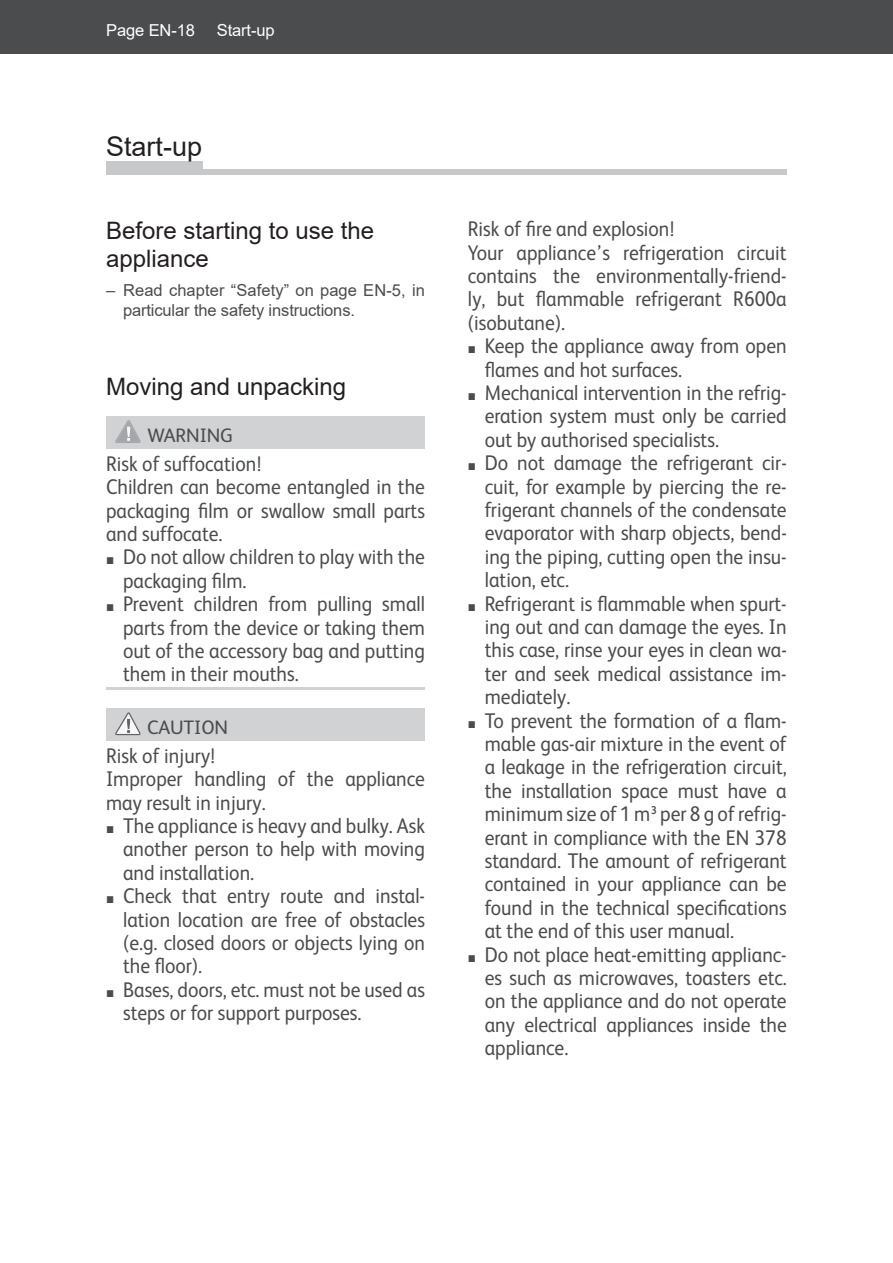
<style>
.page{position:relative;width:893px;height:1263px;background:#fff}
.page>*{position:absolute;margin:0;border:0;box-sizing:border-box;transform-origin:0 0}
.t1{font:27px "Arial";color:#231f20}
.t2{font:24px/28.8px "Arial";color:#231f20}
.t3{font:21.3px/23.4px "FS Albert";color:#4b4c4d;text-align:justify;scale:.92 1}
.t4{font:19.5px "FS Albert";letter-spacing:-.005em;color:#4b4c4d}
.t5{font:16.5px/19.8px "Arial";letter-spacing:-.01em;color:#4b4c4d}
.t6{font:16.5px "Arial";letter-spacing:-.01em;color:#fff}
.s1{font-family:"Arial";font-size:14.7px}
</style>
<div class="page">
<div style="left:0;top:0;width:893px;height:54px;background:#4b4c4d"></div>
<div style="left:106px;top:161px;width:96px;height:12px;background:#c7c8ca"></div>
<div style="left:106px;top:169px;width:680px;height:6px;background:#c7c8ca"></div>
<div style="left:106px;top:416px;width:319px;height:33px;background:#d1d2d4"></div>
<hr style="left:106px;top:687px;width:319px;height:3px;background:#d1d2d4">
<div style="left:106px;top:708px;width:319px;height:33px;background:#d1d2d4"></div>
<svg style="left:115px;top:420px;width:26px;height:23px"></svg>
<svg style="left:115px;top:712px;width:26px;height:23px"></svg>
<p class="t6" style="left:106px;top:22px;width:90px">Page EN-18</p>
<p class="t6" style="left:217px;top:22px;width:59px">Start-up</p>
<p class="t1" style="left:106px;top:131px;width:98px">Start-up</p>
<p class="t2" style="left:106px;top:216px;width:270px">Before starting to use the appliance</p>
<p class="t5" style="left:123px;top:280px;width:303px;text-indent:-17px">– Read chapter “Safety” on page EN-5, in particular the safety instructions.</p>
<p class="t2" style="left:106px;top:373px;width:242px">Moving and unpacking</p>
<p class="t4" style="left:147px;top:428px;width:87px">WARNING</p>
<p class="t3" style="left:106px;top:454px;width:348px;text-align:left">Risk of suffocation!<br>Children can become entangled in the packaging film or swallow small parts and suffocate.</p>
<p class="t3" style="left:123px;top:547px;width:330px;text-indent:-17px"><span class="s1">■</span> Do not allow children to play with the packaging film.</p>
<p class="t3" style="left:123px;top:594px;width:330px;text-indent:-17px"><span class="s1">■</span> Prevent children from pulling small parts from the device or taking them out of the accessory bag and putting them in their mouths.</p>
<p class="t4" style="left:147px;top:720px;width:82px">CAUTION</p>
<p class="t3" style="left:106px;top:746px;width:348px;text-align:left">Risk of injury!<br>Improper handling of the appliance may result in injury.</p>
<p class="t3" style="left:123px;top:816px;width:330px;text-indent:-17px"><span class="s1">■</span> The appliance is heavy and bulky. Ask another person to help with moving and installation.</p>
<p class="t3" style="left:123px;top:886px;width:330px;text-indent:-17px"><span class="s1">■</span> Check that entry route and instal&shy;lation location are free of obstacles (e.g. closed doors or objects lying on the floor).</p>
<p class="t3" style="left:123px;top:980px;width:330px;text-indent:-17px"><span class="s1">■</span> Bases, doors, etc. must not be used as steps or for support purposes.</p>
<p class="t3" style="left:468px;top:219px;width:348px;text-align:left">Risk of fire and explosion!<br>Your appliance’s refrigeration circuit contains the environmentally-friend&shy;ly, but flammable refrigerant R600a (isobutane).</p>
<p class="t3" style="left:485px;top:336px;width:330px;text-indent:-17px"><span class="s1">■</span> Keep the appliance away from open flames and hot surfaces.</p>
<p class="t3" style="left:485px;top:383px;width:330px;text-indent:-17px"><span class="s1">■</span> Mechanical intervention in the refrig&shy;eration system must only be carried out by authorised specialists.</p>
<p class="t3" style="left:485px;top:453px;width:330px;text-indent:-17px"><span class="s1">■</span> Do not damage the refrigerant cir&shy;cuit, for example by piercing the re&shy;frigerant channels of the condensate evaporator with sharp objects, bend&shy;ing the piping, cutting open the insu&shy;lation, etc.</p>
<p class="t3" style="left:485px;top:593px;width:330px;text-indent:-17px"><span class="s1">■</span> Refrigerant is flammable when spurt&shy;ing out and can damage the eyes. In this case, rinse your eyes in clean wa&shy;ter and seek medical assistance im&shy;mediately.</p>
<p class="t3" style="left:485px;top:710px;width:330px;text-indent:-17px"><span class="s1">■</span> To prevent the formation of a flam&shy;mable gas-air mixture in the event of a leakage in the refrigeration circuit, the installation space must have a minimum size of 1 m³ per 8 g of refrig&shy;erant in compliance with the EN 378 standard. The amount of refrigerant contained in your appliance can be found in the technical specifications at the end of this user manual.</p>
<p class="t3" style="left:485px;top:944px;width:330px;text-indent:-17px"><span class="s1">■</span> Do not place heat-emitting applianc&shy;es such as microwaves, toasters etc. on the appliance and do not operate any electrical appliances inside the appliance.</p>
</div>
